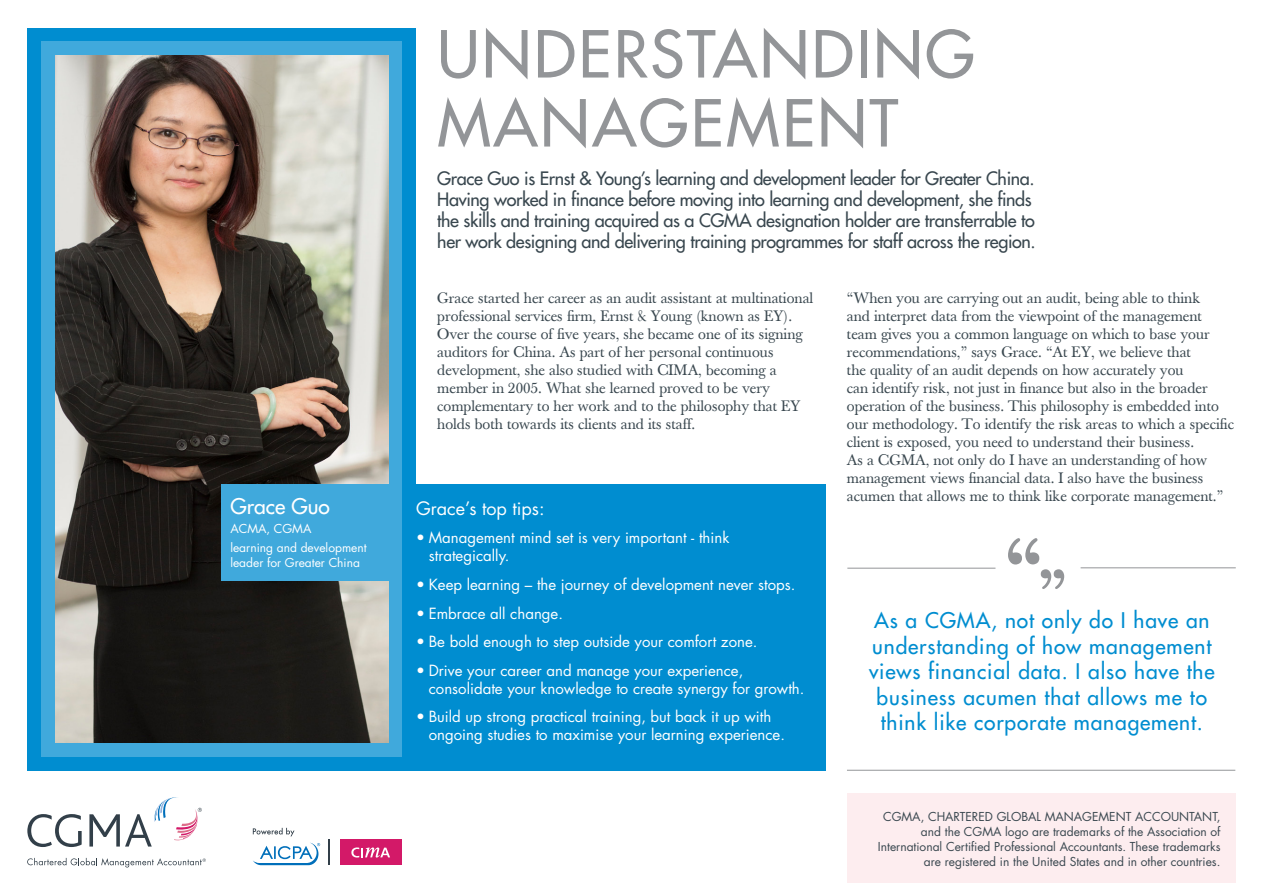
<style>
.page{position:relative;width:1263px;height:893px;background:#fff}
.page>*{position:absolute;margin:0;border:0;box-sizing:border-box;transform-origin:0 0}
.t1{font:500 83.7px "Baskerville";color:#939598}
.Main_heading{font:63px/69px "Futura";letter-spacing:.04em;color:#939598}
.t2{font:500 62.85px "Baskerville";color:#939598}
.pull_quote{font:21px/25.5px "Futura";letter-spacing:.04em;color:#008dd0;text-align:center}
.name_typestyle{font:21px "Futura";color:#fff}
.standfirst{font:18px/21px "Futura";letter-spacing:-.02em;color:#39474f}
.Top_Tips_heading{font:18px "Futura";color:#fff}
.body_copy{font:15px/18px "Baskerville";color:#39474f}
.top_tips_body_text{font:15px/18px "Futura";color:#fff}
.signoff_text{font:12px/15px "Futura";color:#39474f;text-align:right}
.job_title{font:12px/15px "Futura";color:#fff}
</style>
<div class="page">
<div style="left:847px;top:793px;width:388px;height:90px;background:#fdedef"></div>
<div style="left:28px;top:28px;width:388px;height:742px;background:#008dd0"></div>
<div style="left:28px;top:485px;width:798px;height:286px;background:#008dd0"></div>
<div style="left:41px;top:41px;width:361px;height:716px;background:#40a9dc"></div>
<img style="left:55px;top:55px;width:333px;height:688px">
<svg style="left:27px;top:814px;width:55px;height:33px"></svg>
<div style="left:340px;top:840px;width:61px;height:25px;background:#d31968"></div>
<svg style="left:351px;top:847px;width:39px;height:10px"></svg>
<svg style="left:328px;top:840px;width:1px;height:25px"></svg>
<svg style="left:253px;top:843px;width:67px;height:22px"></svg>
<svg style="left:253px;top:828px;width:41px;height:8px"></svg>
<svg style="left:89px;top:797px;width:113px;height:49px"></svg>
<svg style="left:27px;top:858px;width:179px;height:9px"></svg>
<hr style="left:847px;top:770px;width:388px;height:1px;background:#939598">
<div style="left:222px;top:485px;width:180px;height:96px;background:#40a9dc"></div>
<hr style="left:847px;top:568px;width:148px;height:1px;background:#939598">
<hr style="left:1080px;top:567px;width:156px;height:1px;background:#939598">
<p class="name_typestyle" style="left:230px;top:492px;width:101px">Grace Guo</p>
<p class="job_title" style="left:230px;top:521px;width:83px">ACMA, CGMA</p>
<p class="job_title" style="left:230px;top:540px;width:138px">learning and development leader for Greater China</p>
<p class="Main_heading" style="left:437px;top:19px;width:539px">UNDERSTANDING<br>MANAGEMENT</p>
<p class="standfirst" style="left:437px;top:167px;width:600px">Grace Guo is Ernst &amp; Young’s learning and development leader for Greater China.<br>Having worked in finance before moving into learning and development, she finds the skills and training acquired as a CGMA designation holder are transferrable to her work designing and delivering training programmes for staff across the region.</p>
<p class="body_copy" style="left:437px;top:289px;width:377px">Grace started her career as an audit assistant at multinational professional services firm, Ernst &amp; Young (known as EY).<br>Over the course of five years, she became one of its signing auditors for China. As part of her personal continuous development, she also studied with CIMA, becoming a member in 2005. What she learned proved to be very complementary to her work and to the philosophy that EY holds both towards its clients and its staff.</p>
<p class="body_copy" style="left:847px;top:289px;width:388px">“When you are carrying out an audit, being able to think<br>and interpret data from the viewpoint of the management team gives you a common language on which to base your recommendations,” says Grace. “At EY, we believe that<br>the quality of an audit depends on how accurately you<br>can identify risk, not just in finance but also in the broader operation of the business. This philosophy is embedded into our methodology. To identify the risk areas to which a specific client is exposed, you need to understand their business.<br>As a CGMA, not only do I have an understanding of how management views financial data. I also have the business acumen that allows me to think like corporate management.”</p>
<p class="Top_Tips_heading" style="left:416px;top:496px;width:130px">Grace’s top tips:</p>
<p class="top_tips_body_text" style="left:429px;top:528px;width:302px;text-indent:-13px">• Management mind set is very important - think strategically.</p>
<p class="top_tips_body_text" style="left:416px;top:575px;width:381px">• Keep learning – the journey of development never stops.</p>
<p class="top_tips_body_text" style="left:416px;top:604px;width:148px">• Embrace all change.</p>
<p class="top_tips_body_text" style="left:416px;top:632px;width:343px">• Be bold enough to step outside your comfort zone.</p>
<p class="top_tips_body_text" style="left:429px;top:661px;width:377px;text-indent:-13px">• Drive your career and manage your experience, consolidate your knowledge to create synergy for growth.</p>
<p class="top_tips_body_text" style="left:429px;top:708px;width:358px;text-indent:-13px">• Build up strong practical training, but back it up with ongoing studies to maximise your learning experience.</p>
<p class="t1" style="left:1005px;top:522px;width:40px">“</p>
<p class="t2" style="left:1038px;top:557px;width:30px">”</p>
<p class="pull_quote" style="left:869px;top:608px;width:347px">As a CGMA, not only do I have an understanding of how management views financial data. I also have the business acumen that allows me to think like corporate management.</p>
<p class="signoff_text" style="left:878px;top:808px;width:344px">CGMA, CHARTERED GLOBAL MANAGEMENT ACCOUNTANT, and the CGMA logo are trademarks of the Association of International Certified Professional Accountants. These trademarks are registered in the United States and in other countries.</p>
</div>
